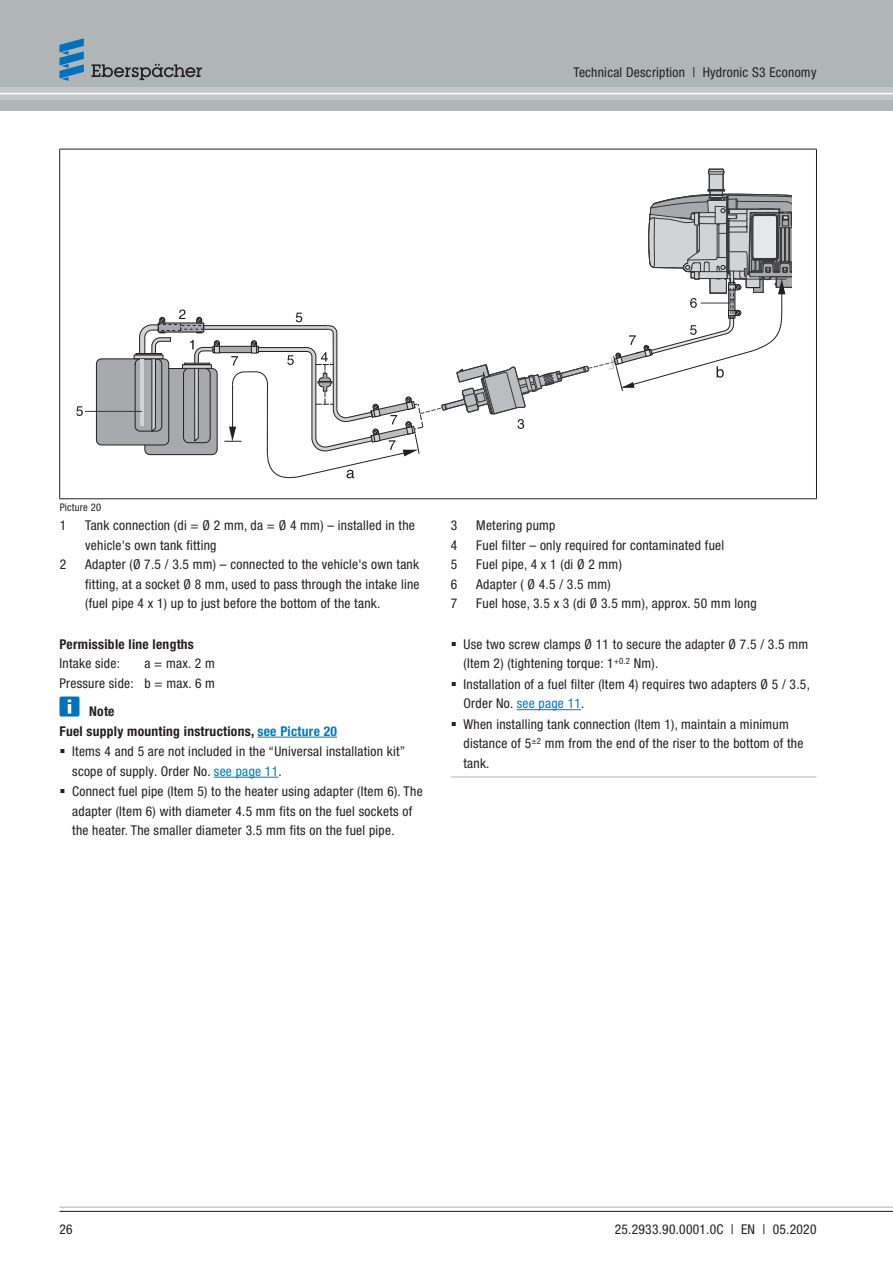
<style>
.page{position:relative;width:893px;height:1263px;background:#fff}
.page>*{position:absolute;margin:0;border:0;box-sizing:border-box;transform-origin:0 0}
.t1{font:condensed 13.5px/19.8px "Helvetica Neue LTW1 G";letter-spacing:.02em;color:#231f20}
.t2{font:700 condensed 13.5px "Helvetica Neue LTW1 G";letter-spacing:.02em;color:#231f20}
.t3{font:condensed 10.5px "Helvetica Neue LTW1 G";letter-spacing:.02em;color:#231f20}
.s1{color:#0079c1}
</style>
<div class="page">
<hr style="left:816px;top:149px;width:1px;height:350px;background:#231f20">
<hr style="left:59px;top:149px;width:392px;height:1px;background:#231f20">
<hr style="left:59px;top:149px;width:1px;height:350px;background:#231f20">
<hr style="left:451px;top:149px;width:366px;height:1px;background:#231f20">
<hr style="left:59px;top:499px;width:758px;height:1px;background:#231f20">
<svg style="left:96px;top:168px;width:696px;height:311px"></svg>
<svg style="left:76px;top:406px;width:7px;height:10px"></svg>
<hr style="left:85px;top:411px;width:57px;height:1px;background:#363639">
<hr style="left:257px;top:737px;width:80px;height:1px;background:#0079c1">
<hr style="left:214px;top:777px;width:64px;height:1px;background:#0079c1">
<div style="left:59px;top:697px;width:20px;height:19px;background:#0071bc;border-radius:2px"></div>
<svg style="left:68px;top:699px;width:3px;height:15px"></svg>
<hr style="left:517px;top:709px;width:64px;height:1px;background:#0079c1">
<hr style="left:451px;top:776px;width:365px;height:2px;background:#bbbdc0">
<hr style="left:59px;top:1207px;width:834px;height:1px;background:#b0b5b7">
<hr style="left:59px;top:1211px;width:834px;height:1px;background:#231f20">
<div style="left:0;top:0;width:893px;height:111px;background:#b0b5b7"></div>
<div style="left:0;top:87px;width:893px;height:13px;background:#c4c7c9"></div>
<svg style="left:91px;top:64px;width:111px;height:16px"></svg>
<svg style="left:59px;top:38px;width:25px;height:43px"></svg>
<hr style="left:0;top:93px;width:893px;height:1px;background:#fff">
<p class="t1" style="left:573px;top:63px;width:244px">Technical Description | Hydronic S3 Economy</p>
<p class="t3" style="left:60px;top:503px;width:43px">Picture 20</p>
<p class="t1" style="left:60px;top:516px;width:8px">1</p>
<p class="t1" style="left:85px;top:517px;width:331px">Tank connection (di = Ø 2 mm, da = Ø 4 mm) – installed in the vehicle's own tank fitting</p>
<p class="t1" style="left:60px;top:555px;width:8px">2</p>
<p class="t1" style="left:85px;top:556px;width:336px;text-align:justify">Adapter (Ø 7.5 / 3.5 mm) – connected to the vehicle's own tank fitting, at a socket Ø 8 mm, used to pass through the intake line (fuel pipe 4 x 1) up to just before the bottom of the tank.</p>
<p class="t2" style="left:59px;top:639px;width:136px">Permissible line lengths</p>
<p class="t1" style="left:59px;top:655px;width:62px">Intake side:</p>
<p class="t1" style="left:59px;top:655px;width:157px;text-align:right">a = max. 2 m<br>Pressure side: b = max. 6 m</p>
<p class="t2" style="left:89px;top:707px;width:27px">Note</p>
<p class="t2" style="left:59px;top:726px;width:279px">Fuel supply mounting instructions, <span class="s1">see Picture 20</span></p>
<p class="t1" style="left:72px;top:743px;width:335px">Items 4 and 5 are not included in the “Universal installation kit”</p>
<p class="t1" style="left:72px;top:762px;width:211px">scope of supply. Order No. <span class="s1">see page 11</span>.</p>
<p class="t1" style="left:72px;top:783px;width:352px">Connect fuel pipe (Item 5) to the heater using adapter (Item 6). The</p>
<p class="t1" style="left:72px;top:802px;width:341px">adapter (Item 6) with diameter 4.5 mm fits on the fuel sockets of</p>
<p class="t1" style="left:72px;top:822px;width:324px">the heater. The smaller diameter 3.5 mm fits on the fuel pipe.</p>
<p class="t1" style="left:451px;top:516px;width:8px">3</p>
<p class="t1" style="left:476px;top:516px;width:81px">Metering pump</p>
<p class="t1" style="left:451px;top:536px;width:8px">4</p>
<p class="t1" style="left:476px;top:536px;width:249px">Fuel filter – only required for contaminated fuel</p>
<p class="t1" style="left:451px;top:555px;width:8px">5</p>
<p class="t1" style="left:476px;top:555px;width:147px">Fuel pipe, 4 x 1 (di Ø 2 mm)</p>
<p class="t1" style="left:451px;top:575px;width:8px">6</p>
<p class="t1" style="left:476px;top:575px;width:136px">Adapter ( Ø 4.5 / 3.5 mm)</p>
<p class="t1" style="left:451px;top:594px;width:8px">7</p>
<p class="t1" style="left:476px;top:594px;width:282px">Fuel hose, 3.5 x 3 (di Ø 3.5 mm), approx. 50 mm long</p>
<p class="t1" style="left:463px;top:635px;width:348px">Use two screw clamps Ø 11 to secure the adapter Ø 7.5 / 3.5 mm (Item 2) (tightening torque: 1<sup>+0.2</sup> Nm).<br>Installation of a fuel filter (Item 4) requires two adapters Ø 5 / 3.5, Order No. <span class="s1">see page 11</span>.<br>When installing tank connection (Item 1), maintain a minimum distance of 5<sup>±2</sup> mm from the end of the riser to the bottom of the tank.</p>
<p class="t1" style="left:59px;top:1221px;width:15px">26</p>
<p class="t1" style="left:615px;top:1221px;width:203px">25.2933.90.0001.0C | EN | 05.2020</p>
</div>
